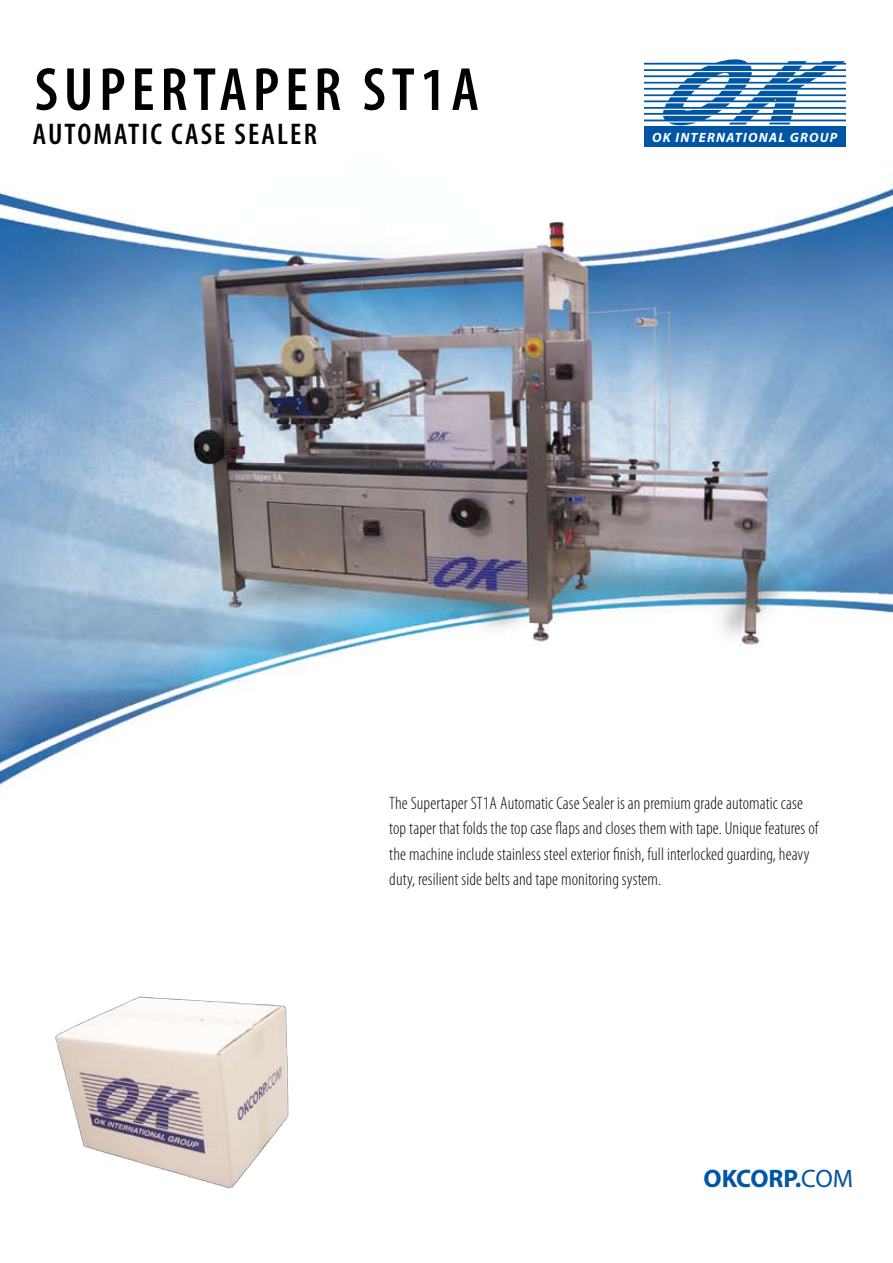
<style>
.page{position:relative;width:893px;height:1263px;background:#fff}
.page>*{position:absolute;margin:0;border:0;box-sizing:border-box;transform-origin:0 0}
.t1{font:600 condensed 61.5px "Myriad Pro";letter-spacing:.095em;color:#000}
.t2{font:600 condensed 30px "Myriad Pro";letter-spacing:.07em;color:#000}
.t3{font:700 25.35px "Myriad";color:#0055a4}
.t4{font:300 condensed 18px/25.5px "Myriad Pro";letter-spacing:.005em;color:#0b0b0c}
.t5{font:italic 700 13.5px "Myriad Pro";letter-spacing:.085em;color:#fff}
.s1{font-weight:400}
</style>
<div class="page">
<img style="left:0;top:182px;width:893px;height:605px">
<div style="left:644px;top:126px;width:202px;height:21px;background:#0055a4"></div>
<svg style="left:644px;top:59px;width:202px;height:67px"></svg>
<img style="left:55px;top:996px;width:234px;height:193px">
<h1 class="t1" style="left:35px;top:56px;width:446px">SUPERTAPER ST1A</h1>
<h2 class="t2" style="left:33px;top:118px;width:286px">AUTOMATIC CASE SEALER</h2>
<p class="t5" style="left:652px;top:128px;width:187px">OK INTERNATIONAL GROUP</p>
<p class="t4" style="left:389px;top:790px;width:431px">The Supertaper ST1A Automatic Case Sealer is an premium grade automatic case top taper that folds the top case flaps and closes them with tape. Unique features of the machine include stainless steel exterior finish, full interlocked guarding, heavy duty, resilient side belts and tape monitoring system.</p>
<h3 class="t3" style="left:703px;top:1165px;width:151px">OKCORP.<span class="s1">COM</span></h3>
</div>
